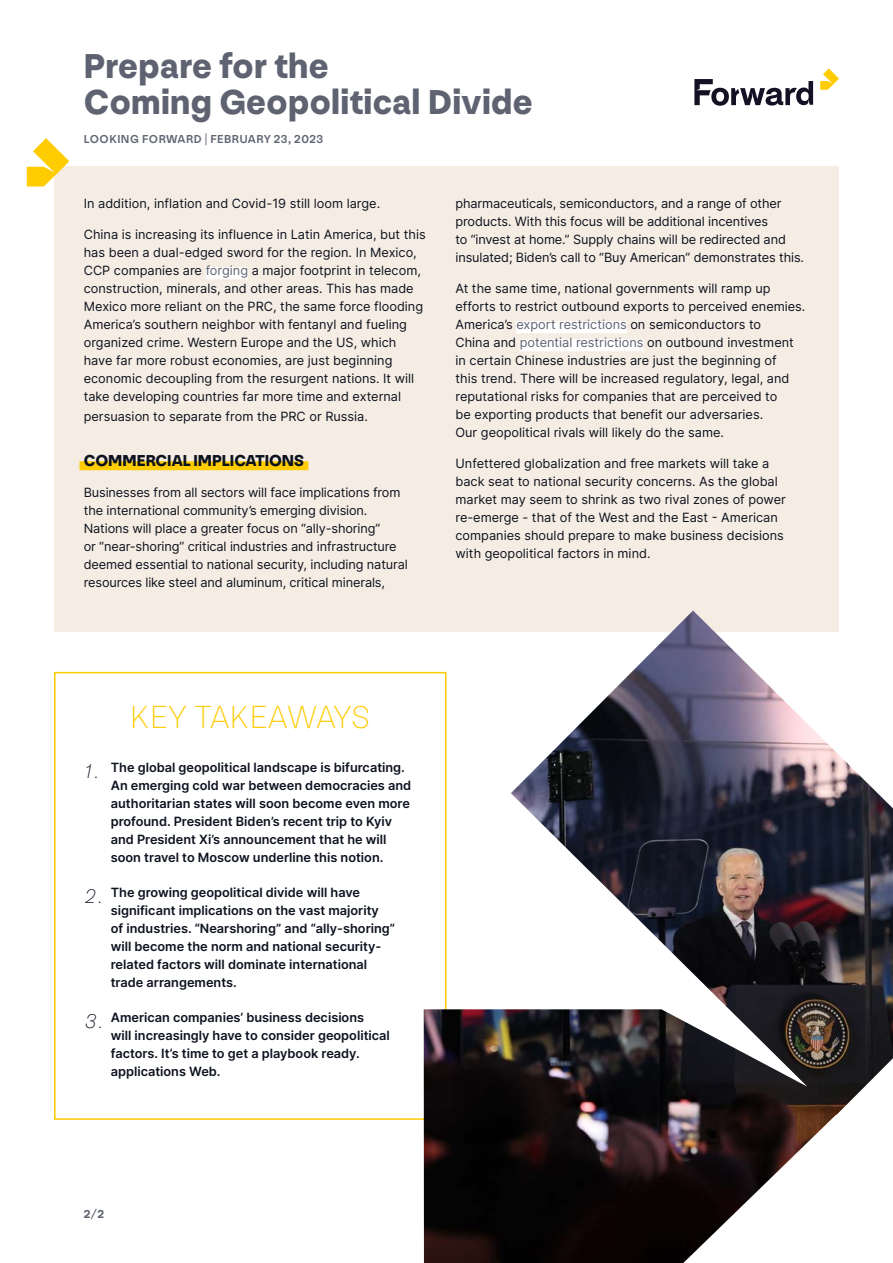
<style>
.page{position:relative;width:893px;height:1263px;background:#fff}
.page>*{position:absolute;margin:0;border:0;box-sizing:border-box;transform-origin:0 0}
.Titre_1{font:900 36px/36px "NN Nouvelle Grotesk STD";letter-spacing:.01em;color:#5f6371}
.Titre_2{font:100 33.3px "NN Nouvelle Grotesk STD";letter-spacing:-.01em;color:#fecb04}
.Titre_3{font:900 16.5px "NN Nouvelle Grotesk STD";color:#0d121f}
.Texte_courant{font:12.75px/18px "Inter";color:#0d121f}
.t1{font:600 12.75px/18px "Inter";color:#0d121f}
.Mentions{font:500 12px "NN Nouvelle Grotesk STD";letter-spacing:.04em;color:#5f6371}
.Mentions-2{font:700 12px "NN Nouvelle Grotesk STD";color:#5f6371}
.s1{color:#5f6271}
.s2{font-family:"NN Nouvelle Grotesk STD Thin Diagonal";font-weight:400;font-size:21px}
</style>
<div class="page">
<div style="left:54px;top:166px;width:785px;height:465px;background:#f5ede3"></div>
<div style="left:206px;top:267px;width:42px;height:12px;background:#fff"></div>
<div style="left:80px;top:461px;width:228px;height:9px;background:#fc0"></div>
<div style="left:516px;top:321px;width:111px;height:12px;background:#fff"></div>
<div style="left:520px;top:339px;width:123px;height:12px;background:#fff"></div>
<div style="left:54px;top:672px;width:392px;height:448px;border:2px solid #ffcb00"></div>
<img style="left:424px;top:610px;width:469px;height:653px">
<svg style="left:27px;top:138px;width:42px;height:49px"></svg>
<svg style="left:694px;top:79px;width:119px;height:27px"></svg>
<svg style="left:820px;top:68px;width:19px;height:22px"></svg>
<p class="Titre_1" style="left:84px;top:49px;width:450px">Prepare for the<br>Coming Geopolitical Divide</p>
<p class="Mentions" style="left:84px;top:132px;width:241px">LOOKING FORWARD | FEBRUARY 23, 2023</p>
<p class="Texte_courant" style="left:84px;top:194px;width:298px">In addition, inflation and Covid-19 still loom large.</p>
<p class="Texte_courant" style="left:84px;top:225px;width:343px">China is increasing its influence in Latin America, but this has been a dual-edged sword for the region. In Mexico, CCP companies are <span class="s1">forging</span> a major footprint in telecom, construction, minerals, and other areas. This has made Mexico more reliant on the PRC, the same force flooding America’s southern neighbor with fentanyl and fueling organized crime. Western Europe and the US, which have far more robust economies, are just beginning economic decoupling from the resurgent nations. It will take developing countries far more time and external</p>
<p class="Texte_courant" style="left:84px;top:407px;width:286px">persuasion to separate from the PRC or Russia.</p>
<p class="Titre_3" style="left:84px;top:450px;width:222px">COMMERCIAL IMPLICATIONS</p>
<p class="Texte_courant" style="left:84px;top:483px;width:326px">Businesses from all sectors will face implications from the international community’s emerging division.<br>Nations will place a greater focus on “ally-shoring”<br>or “near-shoring” critical industries and infrastructure deemed essential to national security, including natural resources like steel and aluminum, critical minerals,</p>
<p class="Texte_courant" style="left:455px;top:194px;width:350px">pharmaceuticals, semiconductors, and a range of other products. With this focus will be additional incentives<br>to “invest at home.” Supply chains will be redirected and insulated; Biden’s call to “Buy American” demonstrates this.</p>
<p class="Texte_courant" style="left:455px;top:279px;width:351px">At the same time, national governments will ramp up efforts to restrict outbound exports to perceived enemies.<br>America’s <span class="s1">export restrictions</span> on semiconductors to<br>China and <span class="s1">potential restrictions</span> on outbound investment in certain Chinese industries are just the beginning of<br>this trend. There will be increased regulatory, legal, and reputational risks for companies that are perceived to<br>be exporting products that benefit our adversaries.<br>Our geopolitical rivals will likely do the same.</p>
<p class="Texte_courant" style="left:455px;top:454px;width:332px">Unfettered globalization and free markets will take a back seat to national security concerns. As the global market may seem to shrink as two rival zones of power re-emerge - that of the West and the East - American companies should prepare to make business decisions with geopolitical factors in mind.</p>
<p class="Titre_2" style="left:130px;top:698px;width:241px">KEY TAKEAWAYS</p>
<p class="t1" style="left:111px;top:758px;width:302px;text-indent:-26px"><span class="s2">1.</span> The global geopolitical landscape is bifurcating.<br>An emerging cold war between democracies and authoritarian states will soon become even more profound. President Biden’s recent trip to Kyiv and President Xi’s announcement that he will soon travel to Moscow underline this notion.</p>
<p class="t1" style="left:111px;top:883px;width:286px;text-indent:-26px"><span class="s2">2.</span> The growing geopolitical divide will have significant implications on the vast majority<br>of industries. “Nearshoring” and “ally-shoring” will become the norm and national security&shy;related factors will dominate international trade arrangements.</p>
<p class="t1" style="left:111px;top:1008px;width:281px;text-indent:-26px"><span class="s2">3.</span> American companies’ business decisions<br>will increasingly have to consider geopolitical factors. It’s time to get a playbook ready. applications Web.</p>
<p class="Mentions-2" style="left:84px;top:1206px;width:22px">2/2</p>
</div>
